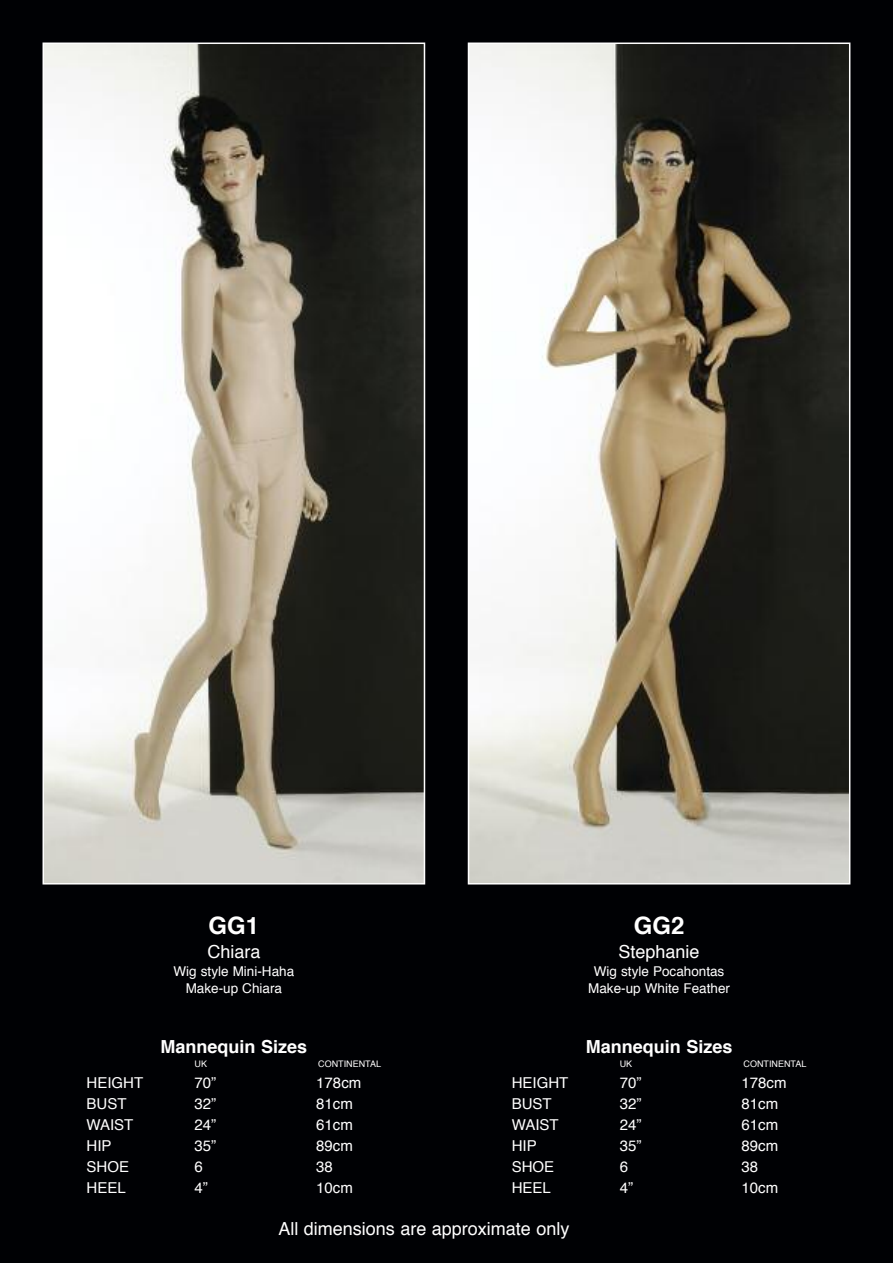
<style>
.page{position:relative;width:893px;height:1263px;background:#000104}
.page>*{position:absolute;margin:0;border:0;box-sizing:border-box;transform-origin:0 0}
.t1{font:700 24px "Helvetica";color:#fff}
.t2{font:18px "Helvetica";color:#fff}
.t3{font:700 18px "Helvetica";color:#fff}
.t4{font:15px "Helvetica";color:#fff}
.t5{font:13.5px/16.2px "Helvetica";color:#fff;text-align:center}
.t6{font:9px "Helvetica";color:#fff}
</style>
<div class="page">
<img style="left:46px;top:46px;width:376px;height:835px">
<div style="left:43px;top:43px;width:382px;height:841px;border:2px solid #fff"></div>
<img style="left:471px;top:46px;width:376px;height:835px">
<div style="left:468px;top:43px;width:382px;height:841px;border:2px solid #fff"></div>
<h1 class="t1" style="left:209px;top:915px;width:52px">GG1</h1>
<p class="t2" style="left:207px;top:944px;width:54px">Chiara</p>
<p class="t5" style="left:173px;top:964px;width:122px">Wig style Mini-Haha<br>Make-up Chiara</p>
<p class="t3" style="left:161px;top:1039px;width:148px">Mannequin Sizes</p>
<p class="t6" style="left:195px;top:1060px;width:14px">UK</p>
<p class="t6" style="left:318px;top:1060px;width:64px">CONTINENTAL</p>
<h1 class="t1" style="left:634px;top:915px;width:52px">GG2</h1>
<p class="t2" style="left:619px;top:944px;width:83px">Stephanie</p>
<p class="t5" style="left:588px;top:964px;width:143px">Wig style Pocahontas<br>Make-up White Feather</p>
<p class="t3" style="left:586px;top:1039px;width:148px">Mannequin Sizes</p>
<p class="t6" style="left:620px;top:1060px;width:14px">UK</p>
<p class="t6" style="left:743px;top:1060px;width:64px">CONTINENTAL</p>
<p class="t4" style="left:87px;top:1077px;width:58px">HEIGHT</p>
<p class="t4" style="left:195px;top:1077px;width:23px">70”</p>
<p class="t4" style="left:316px;top:1077px;width:47px">178cm</p>
<p class="t4" style="left:87px;top:1098px;width:42px">BUST</p>
<p class="t4" style="left:195px;top:1098px;width:23px">32”</p>
<p class="t4" style="left:316px;top:1098px;width:38px">81cm</p>
<p class="t4" style="left:87px;top:1119px;width:48px">WAIST</p>
<p class="t4" style="left:195px;top:1119px;width:23px">24”</p>
<p class="t4" style="left:316px;top:1119px;width:38px">61cm</p>
<p class="t4" style="left:87px;top:1140px;width:27px">HIP</p>
<p class="t4" style="left:195px;top:1140px;width:23px">35”</p>
<p class="t4" style="left:316px;top:1140px;width:38px">89cm</p>
<p class="t4" style="left:87px;top:1161px;width:44px">SHOE</p>
<p class="t4" style="left:195px;top:1161px;width:10px">6</p>
<p class="t4" style="left:316px;top:1161px;width:18px">38</p>
<p class="t4" style="left:87px;top:1182px;width:41px">HEEL</p>
<p class="t4" style="left:195px;top:1182px;width:15px">4”</p>
<p class="t4" style="left:316px;top:1182px;width:38px">10cm</p>
<p class="t4" style="left:512px;top:1077px;width:58px">HEIGHT</p>
<p class="t4" style="left:620px;top:1077px;width:23px">70”</p>
<p class="t4" style="left:741px;top:1077px;width:47px">178cm</p>
<p class="t4" style="left:512px;top:1098px;width:42px">BUST</p>
<p class="t4" style="left:620px;top:1098px;width:23px">32”</p>
<p class="t4" style="left:741px;top:1098px;width:38px">81cm</p>
<p class="t4" style="left:512px;top:1119px;width:48px">WAIST</p>
<p class="t4" style="left:620px;top:1119px;width:23px">24”</p>
<p class="t4" style="left:741px;top:1119px;width:38px">61cm</p>
<p class="t4" style="left:512px;top:1140px;width:27px">HIP</p>
<p class="t4" style="left:620px;top:1140px;width:23px">35”</p>
<p class="t4" style="left:741px;top:1140px;width:38px">89cm</p>
<p class="t4" style="left:512px;top:1161px;width:44px">SHOE</p>
<p class="t4" style="left:620px;top:1161px;width:10px">6</p>
<p class="t4" style="left:741px;top:1161px;width:18px">38</p>
<p class="t4" style="left:512px;top:1182px;width:41px">HEEL</p>
<p class="t4" style="left:620px;top:1182px;width:15px">4”</p>
<p class="t4" style="left:741px;top:1182px;width:38px">10cm</p>
<p class="t2" style="left:278px;top:1221px;width:293px">All dimensions are approximate only</p>
</div>
